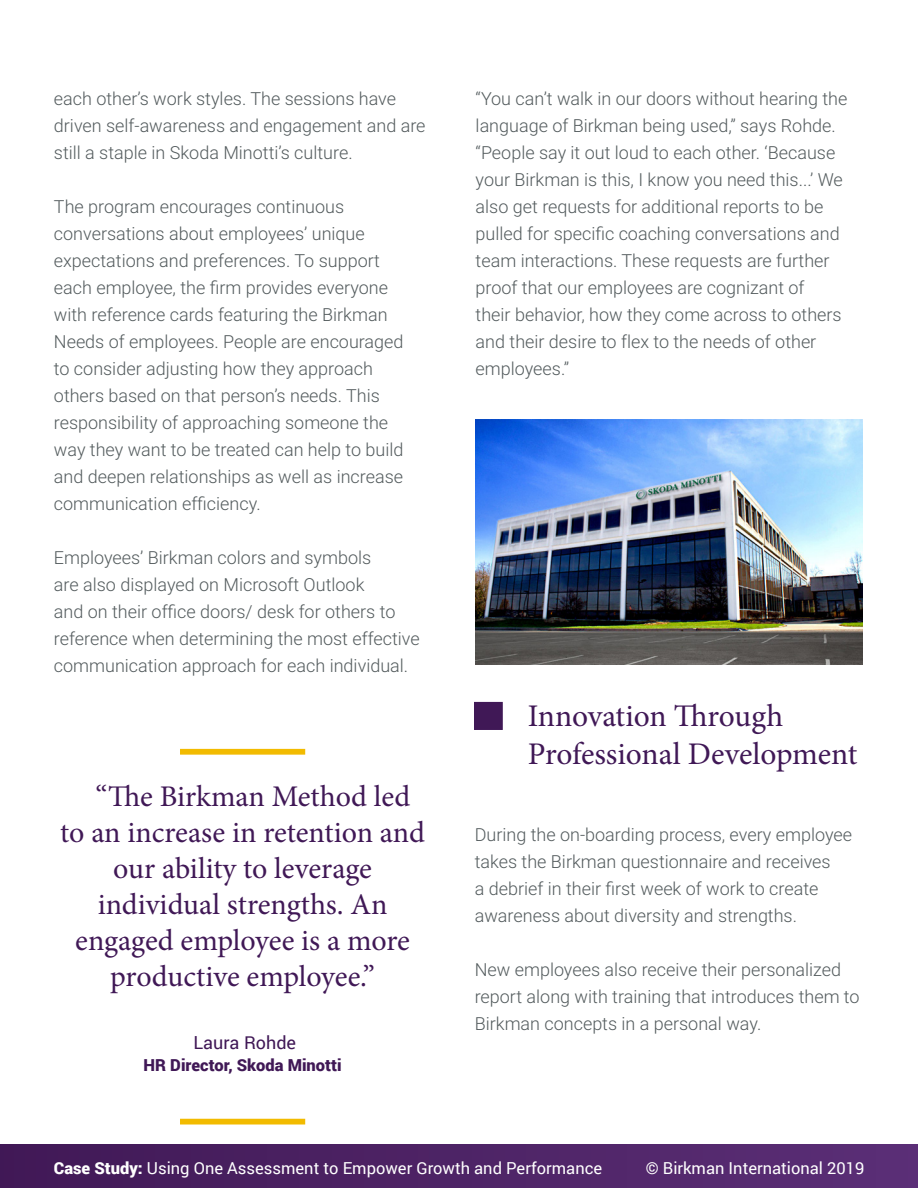
<style>
.page{position:relative;width:918px;height:1188px;background:#fff}
.page>*{position:absolute;margin:0;border:0;box-sizing:border-box;transform-origin:0 0}
.t1{font:31.5px/37.8px "Minion Pro";letter-spacing:-.005em;color:#401856}
.t2{font:30px "Minion Pro";letter-spacing:-.005em;color:#401856}
.Body_Text{font:300 18px/27px "Roboto";color:#535b5d}
.t3{font:18px "Roboto";color:#401856}
.t4{font:16.5px "Roboto";color:#fff}
.t5{font:900 16.5px "Roboto";color:#401856}
.s1{font-weight:900}
</style>
<div class="page">
<div style="left:0;top:1144px;width:918px;height:44px;background:linear-gradient(to right,#411956,#5b2f76)"></div>
<div style="left:474px;top:702px;width:29px;height:28px;background:#401856"></div>
<img style="left:476px;top:419px;width:387px;height:246px">
<svg style="left:180px;top:1119px;width:125px;height:6px"></svg>
<svg style="left:180px;top:749px;width:125px;height:6px"></svg>
<p class="Body_Text" style="left:54px;top:85px;width:373px">each other’s work styles. The sessions have driven self-awareness and engagement and are still a staple in Skoda Minotti’s culture.</p>
<p class="Body_Text" style="left:54px;top:193px;width:351px">The program encourages continuous conversations about employees’ unique expectations and preferences. To support each employee, the firm provides everyone with reference cards featuring the Birkman Needs of employees. People are encouraged to consider adjusting how they approach others based on that person’s needs. This responsibility of approaching someone the way they want to be treated can help to build and deepen relationships as well as increase communication efficiency.</p>
<p class="Body_Text" style="left:54px;top:544px;width:367px">Employees’ Birkman colors and symbols<br>are also displayed on Microsoft Outlook<br>and on their office doors/ desk for others to reference when determining the most effective communication approach for each individual.</p>
<p class="t2" style="left:95px;top:776px;width:316px">“The Birkman Method led</p>
<p class="t2" style="left:60px;top:812px;width:366px">to an increase in retention and</p>
<p class="t2" style="left:113px;top:848px;width:260px">our ability to leverage</p>
<p class="t2" style="left:98px;top:884px;width:291px">individual strengths. An</p>
<p class="t2" style="left:75px;top:920px;width:336px">engaged employee is a more</p>
<p class="t2" style="left:110px;top:956px;width:266px">productive employee.”</p>
<p class="t3" style="left:194px;top:1029px;width:104px">Laura Rohde</p>
<p class="t5" style="left:144px;top:1054px;width:199px">HR Director, Skoda Minotti</p>
<p class="Body_Text" style="left:476px;top:85px;width:373px">“You can’t walk in our doors without hearing the language of Birkman being used,” says Rohde. “People say it out loud to each other. ‘Because your Birkman is this, I know you need this...’ We also get requests for additional reports to be pulled for specific coaching conversations and team interactions. These requests are further proof that our employees are cognizant of<br>their behavior, how they come across to others and their desire to flex to the needs of other employees.”</p>
<p class="t1" style="left:528px;top:698px;width:331px">Innovation Through<br>Professional Development</p>
<p class="Body_Text" style="left:475px;top:821px;width:379px">During the on-boarding process, every employee takes the Birkman questionnaire and receives<br>a debrief in their first week of work to create awareness about diversity and strengths.</p>
<p class="Body_Text" style="left:475px;top:956px;width:386px">New employees also receive their personalized report along with training that introduces them to<br>Birkman concepts in a personal way.</p>
<p class="t4" style="left:54px;top:1156px;width:550px"><span class="s1">Case Study:</span> Using One Assessment to Empower Growth and Performance</p>
<p class="t4" style="left:646px;top:1156px;width:220px">© Birkman International 2019</p>
</div>
